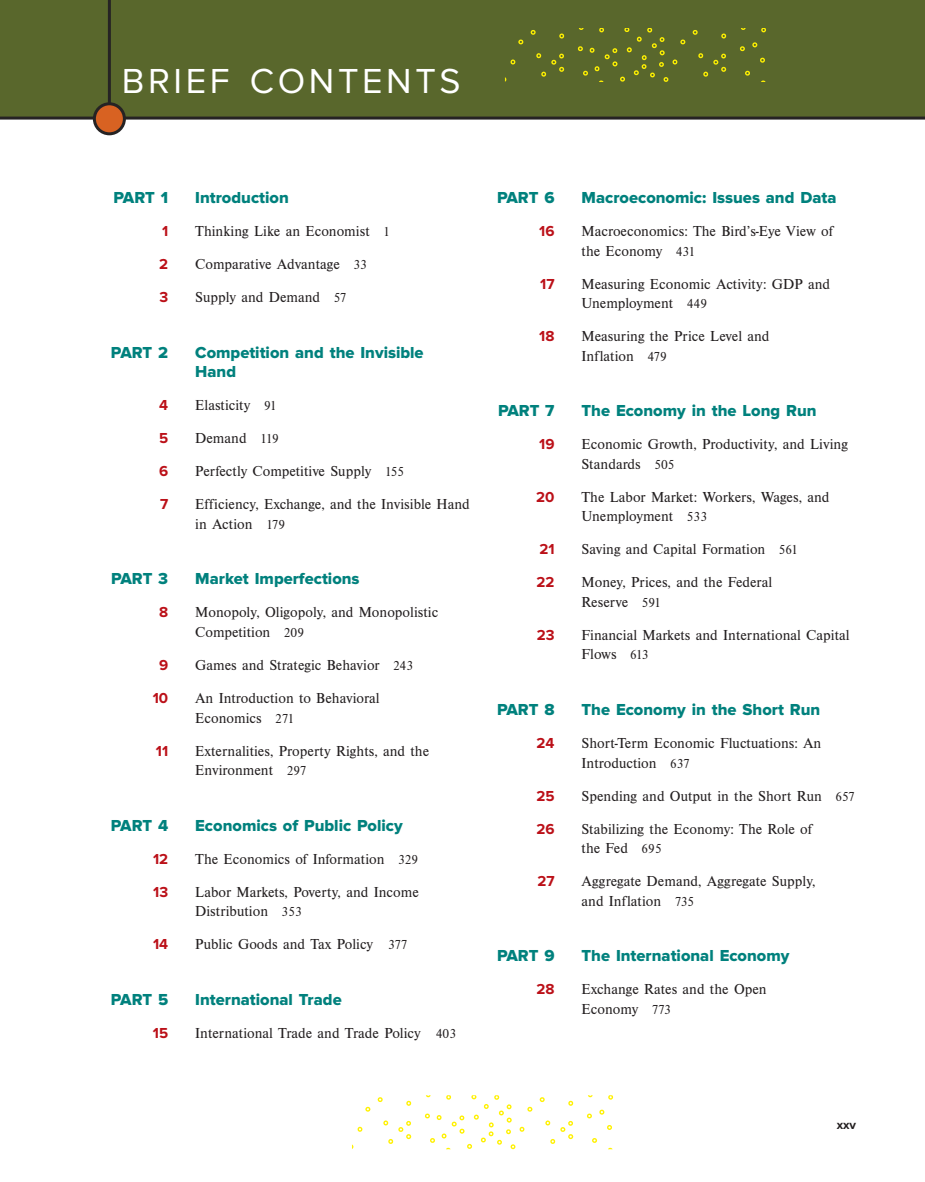
<style>
.page{position:relative;width:925px;height:1182px;background:#fff}
.page>*{position:absolute;margin:0;border:0;box-sizing:border-box;transform-origin:0 0}
.fbt_tt{font:36px "Proxima Nova";letter-spacing:.1em;color:#fff}
.fbt_tx_pt{font:16.5px/19.5px "Proxima Nova Extrabld";color:#00817d}
.fbt_tx_ct{font:15px/19.5px "Nimbus Rom DOT";color:#231f20}
.fbt_tx_ct-2{font:700 15px "Proxima Nova";color:#bb1018}
.t1{font:700 12.75px "Proxima Nova";color:#231f20}
.s1{font-size:13.5px}
</style>
<div class="page">
<div style="left:0;top:0;width:925px;height:118px;background:#59672c"></div>
<hr style="left:0;top:116px;width:925px;height:3px;background:#262324">
<hr style="left:108px;top:0;width:3px;height:117px;background:#262324">
<div style="left:94px;top:104px;width:30px;height:30px;background:#d86222;border-radius:50%"></div>
<div style="left:93px;top:102px;width:33px;height:33px;border:3px solid #262324;border-radius:50%"></div>
<svg style="left:536px;top:53px;width:28px;height:24px"></svg>
<svg style="left:559px;top:34px;width:5px;height:5px"></svg>
<svg style="left:510px;top:59px;width:5px;height:5px"></svg>
<svg style="left:518px;top:40px;width:5px;height:4px"></svg>
<svg style="left:531px;top:30px;width:5px;height:5px"></svg>
<svg style="left:698px;top:53px;width:28px;height:24px"></svg>
<svg style="left:721px;top:34px;width:5px;height:5px"></svg>
<svg style="left:693px;top:30px;width:5px;height:5px"></svg>
<svg style="left:740px;top:46px;width:5px;height:5px"></svg>
<svg style="left:761px;top:28px;width:5px;height:4px"></svg>
<svg style="left:745px;top:71px;width:5px;height:5px"></svg>
<svg style="left:752px;top:42px;width:5px;height:5px"></svg>
<svg style="left:760px;top:58px;width:5px;height:5px"></svg>
<svg style="left:578px;top:28px;width:107px;height:54px"></svg>
<svg style="left:383px;top:1120px;width:28px;height:23px"></svg>
<svg style="left:406px;top:1100px;width:5px;height:5px"></svg>
<svg style="left:358px;top:1126px;width:4px;height:5px"></svg>
<svg style="left:365px;top:1106px;width:5px;height:5px"></svg>
<svg style="left:378px;top:1097px;width:5px;height:4px"></svg>
<svg style="left:545px;top:1120px;width:28px;height:23px"></svg>
<svg style="left:568px;top:1100px;width:5px;height:5px"></svg>
<svg style="left:540px;top:1097px;width:5px;height:4px"></svg>
<svg style="left:587px;top:1113px;width:5px;height:5px"></svg>
<svg style="left:608px;top:1095px;width:5px;height:4px"></svg>
<svg style="left:592px;top:1138px;width:5px;height:4px"></svg>
<svg style="left:599px;top:1109px;width:5px;height:5px"></svg>
<svg style="left:607px;top:1125px;width:5px;height:4px"></svg>
<svg style="left:425px;top:1095px;width:107px;height:53px"></svg>
<p class="fbt_tt" style="left:122px;top:60px;width:340px">BRIEF CONTENTS</p>
<p class="fbt_tx_pt" style="left:114px;top:188px;width:56px">PART 1</p>
<p class="fbt_tx_pt" style="left:195px;top:188px;width:95px">Introduction</p>
<p class="fbt_tx_ct-2" style="left:162px;top:222px;width:8px">1</p>
<p class="fbt_tx_ct" style="left:195px;top:222px;width:196px">Thinking Like an Economist <span class="s1">1</span></p>
<p class="fbt_tx_ct-2" style="left:159px;top:255px;width:10px">2</p>
<p class="fbt_tx_ct" style="left:195px;top:255px;width:173px">Comparative Advantage <span class="s1">33</span></p>
<p class="fbt_tx_ct-2" style="left:159px;top:288px;width:10px">3</p>
<p class="fbt_tx_ct" style="left:195px;top:288px;width:153px">Supply and Demand <span class="s1">57</span></p>
<p class="fbt_tx_pt" style="left:111px;top:343px;width:59px">PART 2</p>
<p class="fbt_tx_pt" style="left:195px;top:343px;width:230px">Competition and the Invisible<br>Hand</p>
<p class="fbt_tx_ct-2" style="left:159px;top:396px;width:10px">4</p>
<p class="fbt_tx_ct" style="left:195px;top:396px;width:83px">Elasticity <span class="s1">91</span></p>
<p class="fbt_tx_ct-2" style="left:159px;top:429px;width:11px">5</p>
<p class="fbt_tx_ct" style="left:195px;top:429px;width:85px">Demand <span class="s1">119</span></p>
<p class="fbt_tx_ct-2" style="left:159px;top:462px;width:11px">6</p>
<p class="fbt_tx_ct" style="left:195px;top:462px;width:211px">Perfectly Competitive Supply <span class="s1">155</span></p>
<p class="fbt_tx_ct-2" style="left:160px;top:495px;width:10px">7</p>
<p class="fbt_tx_ct" style="left:195px;top:495px;width:276px">Efficiency, Exchange, and the Invisible Hand in Action <span class="s1">179</span></p>
<p class="fbt_tx_pt" style="left:111px;top:569px;width:59px">PART 3</p>
<p class="fbt_tx_pt" style="left:195px;top:569px;width:166px">Market Imperfections</p>
<p class="fbt_tx_ct-2" style="left:159px;top:603px;width:11px">8</p>
<p class="fbt_tx_ct" style="left:195px;top:603px;width:245px">Monopoly, Oligopoly, and Monopolistic<br>Competition <span class="s1">209</span></p>
<p class="fbt_tx_ct-2" style="left:159px;top:656px;width:11px">9</p>
<p class="fbt_tx_ct" style="left:195px;top:655px;width:219px">Games and Strategic Behavior <span class="s1">243</span></p>
<p class="fbt_tx_ct-2" style="left:153px;top:689px;width:17px">10</p>
<p class="fbt_tx_ct" style="left:195px;top:688px;width:186px">An Introduction to Behavioral<br>Economics <span class="s1">271</span></p>
<p class="fbt_tx_ct-2" style="left:156px;top:741px;width:14px">11</p>
<p class="fbt_tx_ct" style="left:195px;top:741px;width:236px">Externalities, Property Rights, and the<br>Environment <span class="s1">297</span></p>
<p class="fbt_tx_pt" style="left:111px;top:815px;width:59px">PART 4</p>
<p class="fbt_tx_pt" style="left:195px;top:815px;width:209px">Economics of Public Policy</p>
<p class="fbt_tx_ct-2" style="left:153px;top:849px;width:17px">12</p>
<p class="fbt_tx_ct" style="left:195px;top:849px;width:225px">The Economics of Information <span class="s1">329</span></p>
<p class="fbt_tx_ct-2" style="left:153px;top:882px;width:16px">13</p>
<p class="fbt_tx_ct" style="left:195px;top:882px;width:225px">Labor Markets, Poverty, and Income<br>Distribution <span class="s1">353</span></p>
<p class="fbt_tx_ct-2" style="left:153px;top:935px;width:17px">14</p>
<p class="fbt_tx_ct" style="left:195px;top:934px;width:214px">Public Goods and Tax Policy <span class="s1">377</span></p>
<p class="fbt_tx_pt" style="left:111px;top:989px;width:59px">PART 5</p>
<p class="fbt_tx_pt" style="left:195px;top:989px;width:148px">International Trade</p>
<p class="fbt_tx_ct-2" style="left:153px;top:1023px;width:17px">15</p>
<p class="fbt_tx_ct" style="left:195px;top:1023px;width:262px">International Trade and Trade Policy <span class="s1">403</span></p>
<p class="fbt_tx_pt" style="left:497px;top:188px;width:59px">PART 6</p>
<p class="fbt_tx_pt" style="left:581px;top:188px;width:256px">Macroeconomic: Issues and Data</p>
<p class="fbt_tx_ct-2" style="left:539px;top:222px;width:17px">16</p>
<p class="fbt_tx_ct" style="left:581px;top:222px;width:253px">Macroeconomics: The Bird’s-Eye View of the Economy <span class="s1">431</span></p>
<p class="fbt_tx_ct-2" style="left:540px;top:275px;width:16px">17</p>
<p class="fbt_tx_ct" style="left:581px;top:274px;width:250px">Measuring Economic Activity: GDP and<br>Unemployment <span class="s1">449</span></p>
<p class="fbt_tx_ct-2" style="left:539px;top:327px;width:17px">18</p>
<p class="fbt_tx_ct" style="left:581px;top:327px;width:189px">Measuring the Price Level and<br>Inflation <span class="s1">479</span></p>
<p class="fbt_tx_pt" style="left:498px;top:401px;width:58px">PART 7</p>
<p class="fbt_tx_pt" style="left:581px;top:401px;width:237px">The Economy in the Long Run</p>
<p class="fbt_tx_ct-2" style="left:539px;top:435px;width:17px">19</p>
<p class="fbt_tx_ct" style="left:581px;top:435px;width:268px">Economic Growth, Productivity, and Living<br>Standards <span class="s1">505</span></p>
<p class="fbt_tx_ct-2" style="left:536px;top:488px;width:20px">20</p>
<p class="fbt_tx_ct" style="left:581px;top:487px;width:249px">The Labor Market: Workers, Wages, and<br>Unemployment <span class="s1">533</span></p>
<p class="fbt_tx_ct-2" style="left:539px;top:540px;width:17px">21</p>
<p class="fbt_tx_ct" style="left:581px;top:540px;width:218px">Saving and Capital Formation <span class="s1">561</span></p>
<p class="fbt_tx_ct-2" style="left:536px;top:573px;width:19px">22</p>
<p class="fbt_tx_ct" style="left:581px;top:573px;width:192px">Money, Prices, and the Federal<br>Reserve <span class="s1">591</span></p>
<p class="fbt_tx_ct-2" style="left:537px;top:626px;width:19px">23</p>
<p class="fbt_tx_ct" style="left:581px;top:625px;width:270px">Financial Markets and International Capital<br>Flows <span class="s1">613</span></p>
<p class="fbt_tx_pt" style="left:497px;top:700px;width:59px">PART 8</p>
<p class="fbt_tx_pt" style="left:581px;top:700px;width:240px">The Economy in the Short Run</p>
<p class="fbt_tx_ct-2" style="left:537px;top:734px;width:19px">24</p>
<p class="fbt_tx_ct" style="left:581px;top:733px;width:241px">Short-Term Economic Fluctuations: An<br>Introduction <span class="s1">637</span></p>
<p class="fbt_tx_ct-2" style="left:536px;top:786px;width:20px">25</p>
<p class="fbt_tx_ct" style="left:581px;top:786px;width:275px">Spending and Output in the Short Run <span class="s1">657</span></p>
<p class="fbt_tx_ct-2" style="left:536px;top:819px;width:20px">26</p>
<p class="fbt_tx_ct" style="left:581px;top:819px;width:232px">Stabilizing the Economy: The Role of the Fed <span class="s1">695</span></p>
<p class="fbt_tx_ct-2" style="left:537px;top:872px;width:19px">27</p>
<p class="fbt_tx_ct" style="left:581px;top:871px;width:236px">Aggregate Demand, Aggregate Supply, and Inflation <span class="s1">735</span></p>
<p class="fbt_tx_pt" style="left:497px;top:946px;width:59px">PART 9</p>
<p class="fbt_tx_pt" style="left:581px;top:946px;width:209px">The International Economy</p>
<p class="fbt_tx_ct-2" style="left:536px;top:980px;width:20px">28</p>
<p class="fbt_tx_ct" style="left:581px;top:979px;width:187px">Exchange Rates and the Open<br>Economy <span class="s1">773</span></p>
<p class="t1" style="left:837px;top:1117px;width:21px">xxv</p>
</div>
